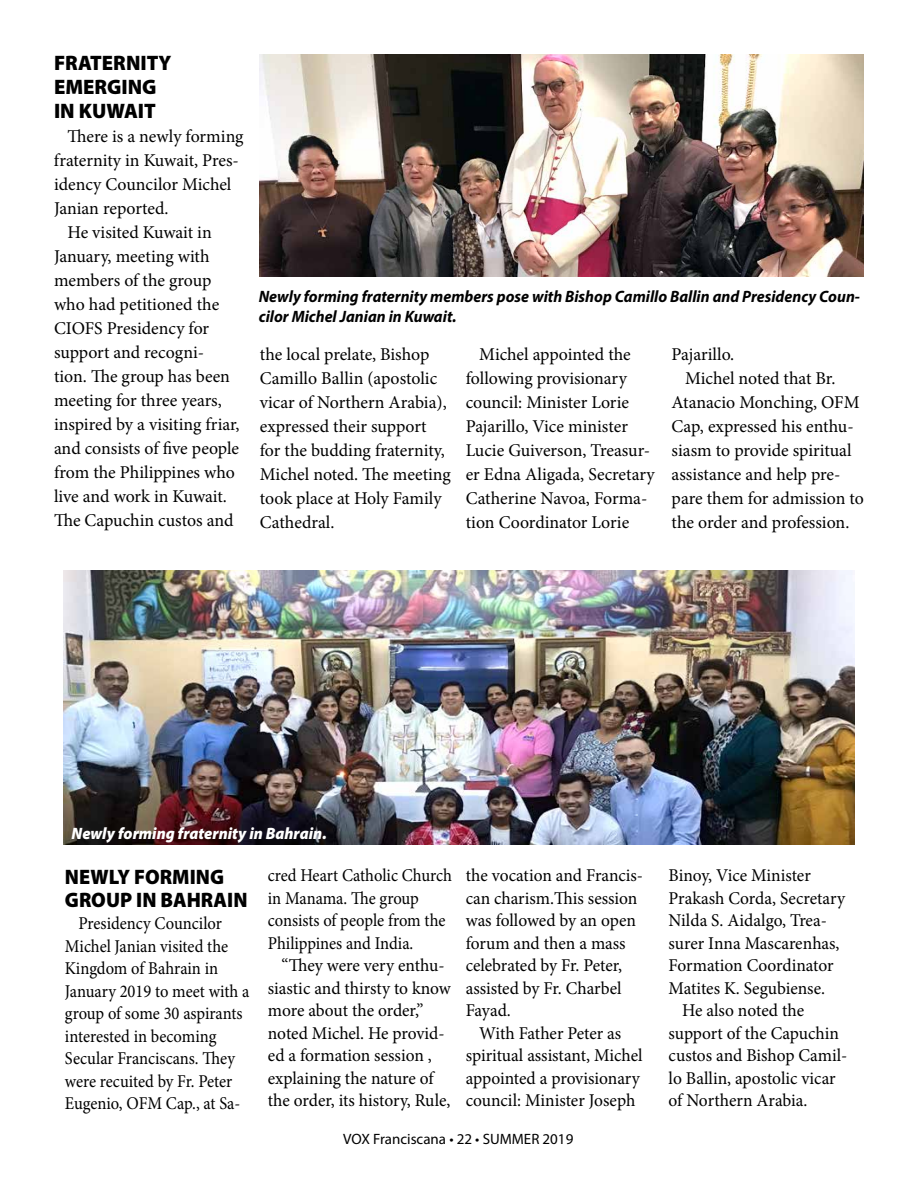
<style>
.page{position:relative;width:918px;height:1188px;background:#fff}
.page>*{position:absolute;margin:0;border:0;box-sizing:border-box;transform-origin:0 0}
.t1{font:900 21px/24px "Myriad Pro";color:#000}
.t2{font:900 21px/22.5px "Myriad Pro";color:#000;scale:.96 1}
.t3{font:18px/22.5px "Minion Pro";letter-spacing:-.005em;color:#000}
.t4{font:18px/22.5px "Minion Pro";letter-spacing:-.005em;color:#000;scale:.92 1}
.t5{font:italic 700 16.5px/19.8px "Myriad Pro";color:#000;scale:.96 1}
.t6{font:italic 900 16.5px "Myriad Pro";color:#fff;scale:.96 1}
.t7{font:15px "Myriad Pro";color:#000}
</style>
<div class="page">
<img style="left:260px;top:54px;width:603px;height:222px">
<img style="left:64px;top:570px;width:790px;height:275px">
<p class="t1" style="left:54px;top:51px;width:119px">FRATERNITY<br>EMERGING<br>IN KUWAIT</p>
<p class="t3" style="left:68px;top:125px;width:178px">There is a newly forming</p>
<p class="t3" style="left:54px;top:149px;width:186px">fraternity in Kuwait, Pres-</p>
<p class="t3" style="left:54px;top:173px;width:179px">idency Councilor Michel</p>
<p class="t3" style="left:54px;top:197px;width:116px">Janian reported.</p>
<p class="t3" style="left:68px;top:221px;width:146px">He visited Kuwait in</p>
<p class="t3" style="left:54px;top:245px;width:157px">January, meeting with</p>
<p class="t3" style="left:54px;top:269px;width:159px">members of the group</p>
<p class="t3" style="left:54px;top:293px;width:167px">who had petitioned the</p>
<p class="t3" style="left:54px;top:317px;width:157px">CIOFS Presidency for</p>
<p class="t3" style="left:54px;top:341px;width:152px">support and recogni-</p>
<p class="t3" style="left:54px;top:365px;width:178px">tion. The group has been</p>
<p class="t3" style="left:54px;top:389px;width:169px">meeting for three years,</p>
<p class="t3" style="left:54px;top:413px;width:187px">inspired by a visiting friar,</p>
<p class="t3" style="left:54px;top:437px;width:187px">and consists of five people</p>
<p class="t3" style="left:54px;top:461px;width:183px">from the Philippines who</p>
<p class="t3" style="left:54px;top:485px;width:175px">live and work in Kuwait.</p>
<p class="t3" style="left:54px;top:509px;width:181px">The Capuchin custos and</p>
<p class="t5" style="left:259px;top:286px;width:628px">Newly forming fraternity members pose with Bishop Camillo Ballin and Presidency Coun&shy;cilor Michel Janian in Kuwait.</p>
<p class="t3" style="left:260px;top:343px;width:193px;line-height:24px">the local prelate, Bishop<br>Camillo Ballin (apostolic vicar of Northern Arabia), expressed their support for the budding fraternity,<br>Michel noted. The meeting took place at Holy Family<br>Cathedral.</p>
<p class="t3" style="left:466px;top:343px;width:190px;line-height:24px;text-indent:14px">Michel appointed the following provisionary council: Minister Lorie<br>Pajarillo, Vice minister<br>Lucie Guiverson, Treasur&shy;er Edna Aligada, Secretary<br>Catherine Navoa, Forma&shy;tion Coordinator Lorie</p>
<p class="t3" style="left:672px;top:344px;width:64px">Pajarillo.</p>
<p class="t3" style="left:685px;top:368px;width:152px">Michel noted that Br.</p>
<p class="t3" style="left:672px;top:392px;width:189px">Atanacio Monching, OFM</p>
<p class="t3" style="left:672px;top:416px;width:184px">Cap, expressed his enthu-</p>
<p class="t3" style="left:672px;top:440px;width:182px">siasm to provide spiritual</p>
<p class="t3" style="left:672px;top:464px;width:170px">assistance and help pre-</p>
<p class="t3" style="left:672px;top:488px;width:194px">pare them for admission to</p>
<p class="t3" style="left:672px;top:512px;width:179px">the order and profession.</p>
<p class="t6" style="left:72px;top:824px;width:267px">Newly forming fraternity in Bahrain.</p>
<p class="t2" style="left:65px;top:866px;width:192px">NEWLY FORMING<br>GROUP IN BAHRAIN</p>
<p class="t4" style="left:65px;top:912px;width:202px;text-indent:13px">Presidency Councilor<br>Michel Janian visited the<br>Kingdom of Bahrain in<br>January 2019 to meet with a group of some 30 aspirants interested in becoming<br>Secular Franciscans. They were recuited by Fr. Peter<br>Eugenio, OFM Cap., at Sa-</p>
<p class="t4" style="left:268px;top:864px;width:202px">cred Heart Catholic Church in Manama. The group consists of people from the<br>Philippines and India.</p>
<p class="t3" style="left:268px;top:954px;width:185px;text-indent:14px">“They were very enthu&shy;siastic and thirsty to know more about the order,” noted Michel. He provid&shy;ed a formation session , explaining the nature of the order, its history, Rule,</p>
<p class="t3" style="left:466px;top:864px;width:179px">the vocation and Francis&shy;can charism.This session was followed by an open forum and then a mass celebrated by Fr. Peter, assisted by Fr. Charbel<br>Fayad.</p>
<p class="t3" style="left:466px;top:1022px;width:178px;text-align:center">With Father Peter as spiritual assistant, Michel appointed a provisionary council: Minister Joseph</p>
<p class="t7" style="left:343px;top:1129px;width:232px">VOX Franciscana • 22 • SUMMER 2019</p>
<p class="t3" style="left:669px;top:864px;width:144px">Binoy, Vice Minister</p>
<p class="t3" style="left:669px;top:887px;width:178px">Prakash Corda, Secretary</p>
<p class="t3" style="left:669px;top:909px;width:160px">Nilda S. Aidalgo, Trea-</p>
<p class="t3" style="left:669px;top:932px;width:173px">surer Inna Mascarenhas,</p>
<p class="t3" style="left:669px;top:954px;width:167px">Formation Coordinator</p>
<p class="t3" style="left:669px;top:977px;width:158px">Matites K. Segubiense.</p>
<p class="t3" style="left:682px;top:999px;width:124px">He also noted the</p>
<p class="t3" style="left:669px;top:1022px;width:172px">support of the Capuchin</p>
<p class="t3" style="left:669px;top:1044px;width:180px">custos and Bishop Camil-</p>
<p class="t3" style="left:669px;top:1067px;width:169px">lo Ballin, apostolic vicar</p>
<p class="t3" style="left:669px;top:1089px;width:140px">of Northern Arabia.</p>
</div>
